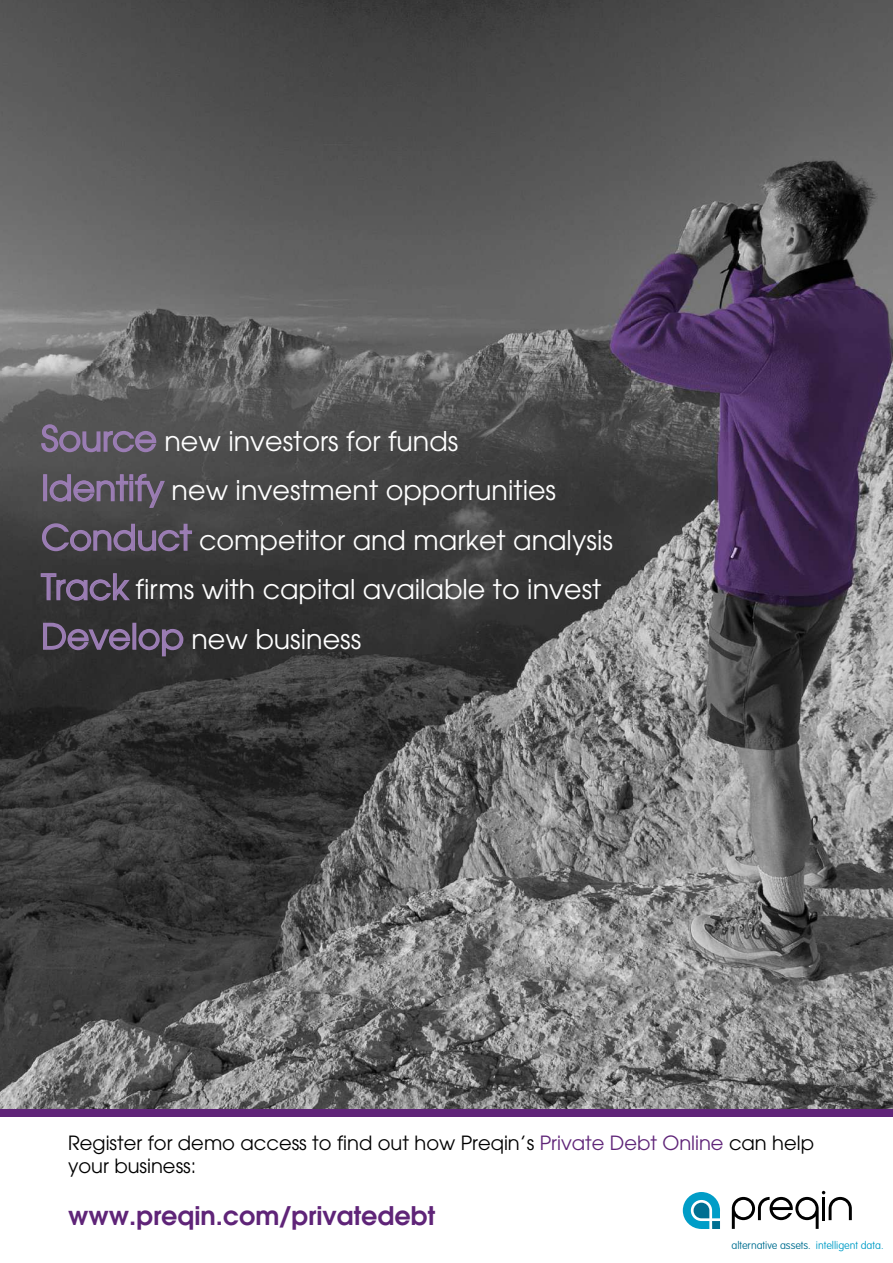
<style>
.page{position:relative;width:893px;height:1263px;background:#fff}
.page>*{position:absolute;margin:0;border:0;box-sizing:border-box;transform-origin:0 0}
.t1{font:27px/49.5px "Avant Garde CE";color:#fff}
.t2{font:600 25.5px "Avant Garde CE";color:#5f2478}
.t3{font:19.5px/23.4px "Avant Garde CE";color:#000}
.t4{font:100 10.65px "VAG Rounded Std";color:#006f91}
.s1{font-size:34.5px;color:#9b7db4}
.s2{color:#5f2478}
.s3{color:#019dc7}
</style>
<div class="page">
<img style="left:0;top:0;width:631px;height:580px">
<img style="left:631px;top:0;width:261px;height:1109px">
<img style="left:0;top:580px;width:632px;height:529px">
<svg style="left:40px;top:424px;width:117px;height:29px;background:#665e6d"></svg>
<svg style="left:42px;top:473px;width:124px;height:36px;background:#5e5764"></svg>
<svg style="left:41px;top:523px;width:152px;height:29px;background:#564e5c"></svg>
<svg style="left:40px;top:572px;width:92px;height:29px;background:#4e4655"></svg>
<svg style="left:42px;top:622px;width:142px;height:35px;background:#49414f"></svg>
<svg style="left:731px;top:1191px;width:120px;height:38px"></svg>
<div style="left:682px;top:1192px;width:38px;height:37px;background:#019dc7;border-radius:50%"></div>
<svg style="left:690px;top:1200px;width:30px;height:29px"></svg>
<div style="left:0;top:1109px;width:892px;height:8px;background:#5f2478"></div>
<p class="t1" style="left:41px;top:418px;width:573px"><span class="s1">Source</span> new investors for funds<br><span class="s1">Identify</span> new investment opportunities <span class="s1">Conduct</span> competitor and market analysis <span class="s1">Track</span> firms with capital available to invest <span class="s1">Develop</span> new business</p>
<p class="t3" style="left:68px;top:1132px;width:747px">Register for demo access to find out how Preqin’s <span class="s2">Private Debt Online</span> can help your business:</p>
<p class="t2" style="left:68px;top:1203px;width:368px">www.preqin.com/privatedebt</p>
<p class="t4" style="left:731px;top:1241px;width:154px">alternative assets. <span class="s3">intelligent data.</span></p>
</div>
